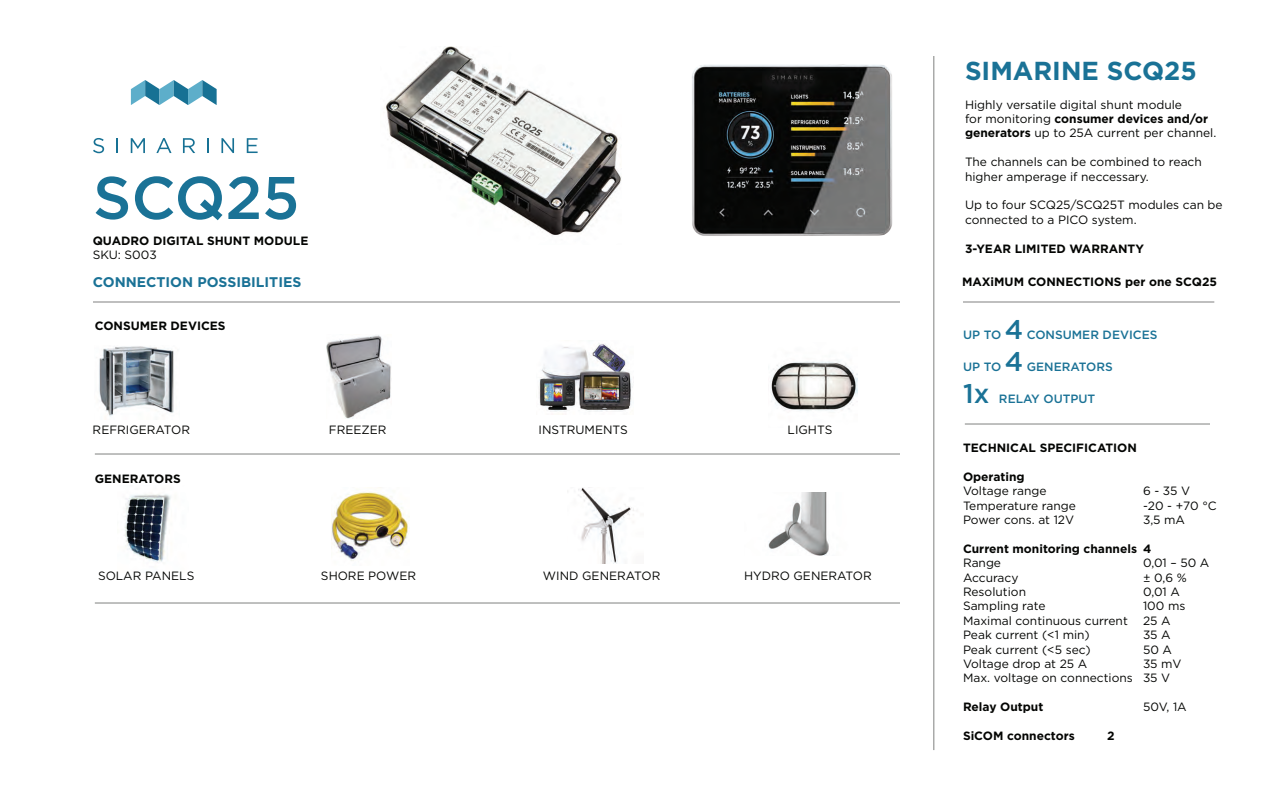
<style>
.page{position:relative;width:1280px;height:800px;background:#fff}
.page>*{position:absolute;margin:0;border:0;box-sizing:border-box;transform-origin:0 0}
.t1{font:500 60px "Gotham";color:#1a7296}
.t2{font:500 27px "Gotham";color:#1a7296}
.t3{font:700 26px "Gotham";color:#1a7296}
.t4{font:700 14px "Gotham";color:#1a7296}
.t5{font:12px/14.4px "Gotham";color:#040503}
.t6{font:700 12px "Gotham";color:#040503}
.t7{font:500 12px "Gotham";color:#1a7296}
.s1{font-weight:700}
</style>
<div class="page">
<svg style="left:93px;top:138px;width:11px;height:15px"></svg>
<svg style="left:116px;top:138px;width:2px;height:15px"></svg>
<svg style="left:131px;top:138px;width:14px;height:15px"></svg>
<svg style="left:156px;top:138px;width:16px;height:15px"></svg>
<svg style="left:183px;top:138px;width:12px;height:15px"></svg>
<svg style="left:207px;top:138px;width:2px;height:15px"></svg>
<svg style="left:221px;top:138px;width:13px;height:15px"></svg>
<svg style="left:247px;top:138px;width:11px;height:15px"></svg>
<svg style="left:131px;top:80px;width:86px;height:25px"></svg>
<img style="left:384px;top:46px;width:238px;height:189px">
<img style="left:692px;top:56px;width:243px;height:188px">
<img style="left:770px;top:361px;width:88px;height:50px">
<img style="left:99px;top:346px;width:75px;height:71px">
<img style="left:539px;top:343px;width:95px;height:72px">
<img style="left:124px;top:494px;width:47px;height:69px">
<img style="left:326px;top:335px;width:65px;height:83px">
<hr style="left:93px;top:302px;width:807px;height:1px;background:#808180">
<hr style="left:933px;top:56px;width:1px;height:694px;background:#808180">
<hr style="left:95px;top:454px;width:805px;height:1px;background:#808180">
<hr style="left:95px;top:603px;width:805px;height:1px;background:#808180">
<hr style="left:963px;top:302px;width:251px;height:1px;background:#808180">
<hr style="left:965px;top:424px;width:245px;height:1px;background:#808180">
<img style="left:331px;top:492px;width:79px;height:69px">
<img style="left:578px;top:488px;width:56px;height:76px">
<img style="left:768px;top:492px;width:61px;height:64px">
<h1 class="t1" style="left:93px;top:159px;width:208px">SCQ25</h1>
<p class="t6" style="left:93px;top:233px;width:217px">QUADRO DIGITAL SHUNT MODULE</p>
<p class="t5" style="left:93px;top:247px;width:65px">SKU: S003</p>
<h3 class="t3" style="left:965px;top:53px;width:233px">SIMARINE SCQ25</h3>
<p class="t5" style="left:965px;top:97px;width:253px">Highly versatile digital shunt module<br>for monitoring <span class="s1">consumer devices and/or generators</span> up to 25A current per channel.</p>
<p class="t5" style="left:965px;top:154px;width:238px">The channels can be combined to reach higher amperage if neccessary.</p>
<p class="t5" style="left:965px;top:198px;width:259px">Up to four SCQ25/SCQ25T modules can be connected to a PICO system.</p>
<p class="t6" style="left:965px;top:240px;width:181px">3-YEAR LIMITED WARRANTY</p>
<p class="t4" style="left:93px;top:273px;width:210px">CONNECTION POSSIBILITIES</p>
<p class="t6" style="left:962px;top:274px;width:256px">MAXiMUM CONNECTIONS per one SCQ25</p>
<p class="t6" style="left:95px;top:317px;width:132px">CONSUMER DEVICES</p>
<p class="t5" style="left:93px;top:422px;width:99px">REFRIGERATOR</p>
<p class="t5" style="left:329px;top:422px;width:59px">FREEZER</p>
<p class="t5" style="left:539px;top:422px;width:91px">INSTRUMENTS</p>
<p class="t5" style="left:788px;top:422px;width:46px">LIGHTS</p>
<p class="t6" style="left:95px;top:470px;width:88px">GENERATORS</p>
<p class="t5" style="left:98px;top:568px;width:98px">SOLAR PANELS</p>
<p class="t5" style="left:321px;top:568px;width:97px">SHORE POWER</p>
<p class="t5" style="left:543px;top:568px;width:119px">WIND GENERATOR</p>
<p class="t5" style="left:744px;top:568px;width:129px">HYDRO GENERATOR</p>
<p class="t7" style="left:963px;top:327px;width:40px">UP TO</p>
<h2 class="t2" style="left:1005px;top:311px;width:20px">4</h2>
<p class="t7" style="left:1027px;top:327px;width:132px">CONSUMER DEVICES</p>
<p class="t7" style="left:963px;top:359px;width:40px">UP TO</p>
<h2 class="t2" style="left:1005px;top:344px;width:20px">4</h2>
<p class="t7" style="left:1027px;top:359px;width:87px">GENERATORS</p>
<h2 class="t2" style="left:963px;top:376px;width:28px">1x</h2>
<p class="t7" style="left:999px;top:391px;width:98px">RELAY OUTPUT</p>
<p class="t6" style="left:963px;top:440px;width:175px">TECHNICAL SPECIFICATION</p>
<p class="t6" style="left:963px;top:469px;width:63px">Operating</p>
<p class="t5" style="left:963px;top:484px;width:85px">Voltage range</p>
<p class="t5" style="left:1143px;top:484px;width:49px">6 - 35 V</p>
<p class="t5" style="left:963px;top:498px;width:114px">Temperature range</p>
<p class="t5" style="left:1143px;top:498px;width:75px">-20 - +70 °C</p>
<p class="t5" style="left:963px;top:512px;width:113px">Power cons. at 12V</p>
<p class="t5" style="left:1143px;top:512px;width:44px">3,5 mA</p>
<p class="t6" style="left:963px;top:541px;width:190px">Current monitoring channels 4</p>
<p class="t5" style="left:963px;top:556px;width:40px">Range</p>
<p class="t5" style="left:1143px;top:556px;width:68px">0,01 – 50 A</p>
<p class="t5" style="left:963px;top:570px;width:57px">Accuracy</p>
<p class="t5" style="left:1143px;top:570px;width:45px">± 0,6 %</p>
<p class="t5" style="left:963px;top:584px;width:65px">Resolution</p>
<p class="t5" style="left:1143px;top:584px;width:38px">0,01 A</p>
<p class="t5" style="left:963px;top:599px;width:84px">Sampling rate</p>
<p class="t5" style="left:1143px;top:599px;width:44px">100 ms</p>
<p class="t5" style="left:963px;top:613px;width:166px">Maximal continuous current</p>
<p class="t5" style="left:1143px;top:613px;width:29px">25 A</p>
<p class="t5" style="left:963px;top:628px;width:128px">Peak current (&lt;1 min)</p>
<p class="t5" style="left:1143px;top:628px;width:29px">35 A</p>
<p class="t5" style="left:963px;top:642px;width:129px">Peak current (&lt;5 sec)</p>
<p class="t5" style="left:1143px;top:642px;width:31px">50 A</p>
<p class="t5" style="left:963px;top:656px;width:126px">Voltage drop at 25 A</p>
<p class="t5" style="left:963px;top:656px;width:220px;text-indent:180px">35 mV<br>Max. voltage on connections 35 V</p>
<p class="t6" style="left:963px;top:699px;width:82px">Relay Output</p>
<p class="t5" style="left:1143px;top:700px;width:45px">50V, 1A</p>
<p class="t6" style="left:963px;top:728px;width:113px">SiCOM connectors</p>
<p class="t6" style="left:1107px;top:728px;width:9px">2</p>
</div>
